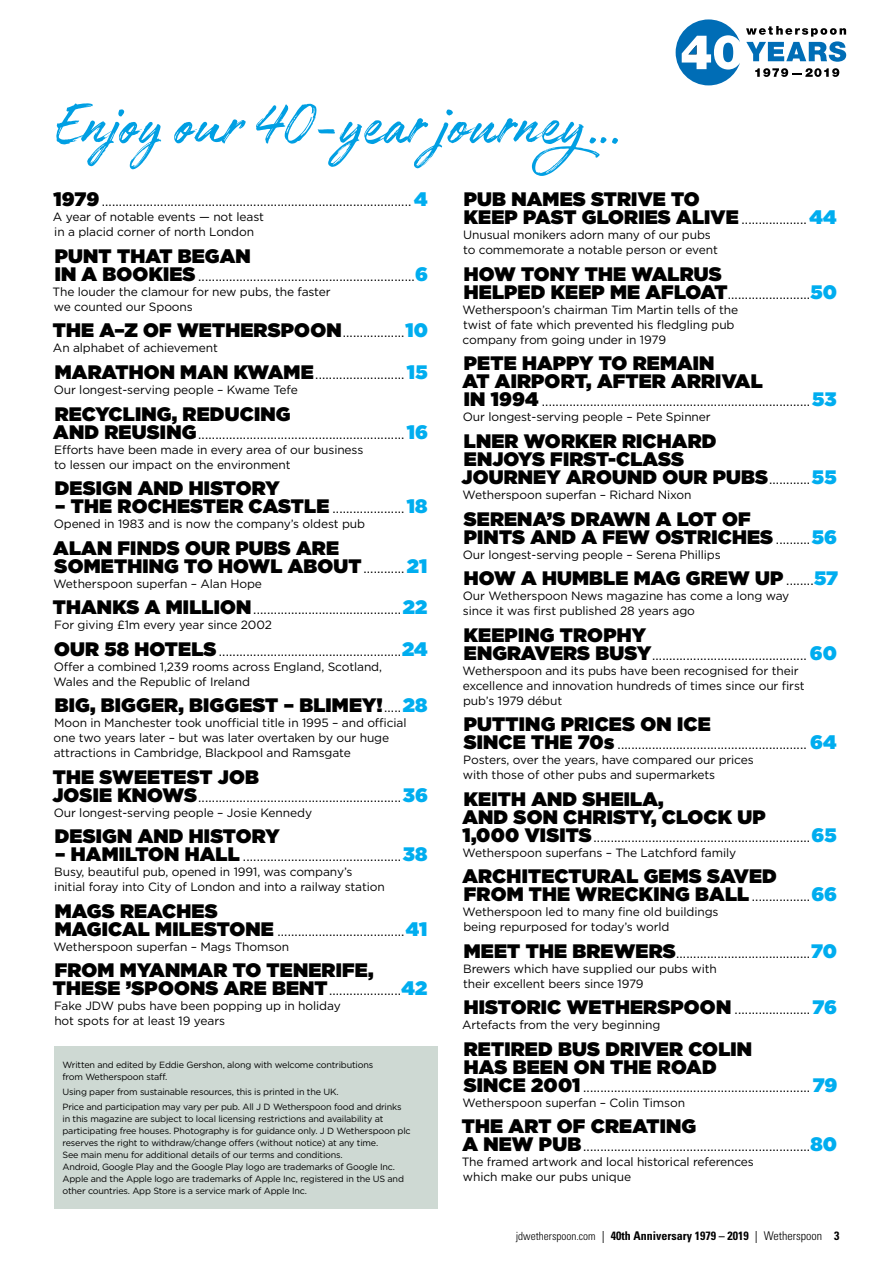
<style>
.page{position:relative;width:893px;height:1263px;background:#fff}
.page>*{position:absolute;margin:0;border:0;box-sizing:border-box;transform-origin:0 0}
.t1{font:67.5px "Authenia";color:#009fe3}
.t2{font:900 19.5px/18px "Gotham";letter-spacing:.01em;color:#000}
.t3{font:13.5px "Gotham";color:#000}
.t4{font:12px/15px "Gotham";letter-spacing:-.01em;color:#000}
.t5{font:700 condensed 12px "Univers LT Std";color:#000}
.t6{font:9px/12px "Gotham";letter-spacing:-.02em;color:#000}
.s1{font-weight:900;font-size:19.5px}
.s2{font-weight:900;font-size:19.5px;color:#00adef}
.s3{font-weight:400;font-size:13.5px}
.s4{color:#00adef}
.s5{font-weight:300;font-size:11.25px}
.s6{font-weight:400}
.s7{font-weight:300}
</style>
<div class="page">
<div style="left:54px;top:1046px;width:384px;height:163px;background:#ced9d3"></div>
<svg style="left:676px;top:19px;width:64px;height:66px"></svg>
<div style="left:723px;top:43px;width:10px;height:19px;background:#006db6;border-radius:50%"></div>
<svg style="left:746px;top:26px;width:100px;height:36px"></svg>
<svg style="left:755px;top:68px;width:84px;height:9px"></svg>
<h1 class="t1" style="left:54px;top:90px;width:576px">Enjoy our 40-year journey…</h1>
<p class="t3" style="left:53px;top:193px;width:376px"><span class="s1">1979</span> .......................................................................................... <span class="s2">4</span></p>
<p class="t4" style="left:53px;top:209px;width:212px">A year of notable events — not least in a placid corner of north London</p>
<h2 class="t2" style="left:55px;top:247px;width:197px">PUNT THAT BEGAN</h2>
<p class="t3" style="left:55px;top:268px;width:375px"><span class="s1">IN A BOOKIES</span> ...............................................................<span class="s2">6</span></p>
<p class="t4" style="left:53px;top:284px;width:279px">The louder the clamour for new pubs, the faster we counted our Spoons</p>
<h2 class="t2" style="left:53px;top:321px;width:377px">THE A–Z OF WETHERSPOON<span class="s3">..................</span><span class="s4">10</span></h2>
<p class="t4" style="left:53px;top:340px;width:166px">An alphabet of achievement</p>
<p class="t3" style="left:55px;top:366px;width:374px"><span class="s1">MARATHON MAN KWAME</span>.......................... <span class="s2">15</span></p>
<p class="t4" style="left:54px;top:382px;width:246px">Our longest-serving people – Kwame Tefe</p>
<h2 class="t2" style="left:55px;top:404px;width:237px">RECYCLING, REDUCING</h2>
<p class="t3" style="left:53px;top:425px;width:376px"><span class="s1">AND REUSING</span>............................................................ <span class="s2">16</span></p>
<p class="t4" style="left:54px;top:441px;width:311px">Efforts have been made in every area of our business to lessen our impact on the environment</p>
<h2 class="t2" style="left:55px;top:479px;width:226px">DESIGN AND HISTORY</h2>
<p class="t3" style="left:55px;top:500px;width:374px"><span class="s1">– THE ROCHESTER CASTLE</span> ..................... <span class="s2">18</span></p>
<p class="t4" style="left:54px;top:516px;width:313px">Opened in 1983 and is now the company’s oldest pub</p>
<h2 class="t2" style="left:53px;top:538px;width:375px">ALAN FINDS OUR PUBS ARE<br>SOMETHING TO HOWL ABOUT<span class="s3">............</span><span class="s4">21</span></h2>
<p class="t4" style="left:54px;top:575px;width:210px">Wetherspoon superfan – Alan Hope</p>
<p class="t3" style="left:53px;top:601px;width:376px"><span class="s1">THANKS A MILLION</span>...........................................<span class="s2">22</span></p>
<p class="t4" style="left:54px;top:617px;width:219px">For giving £1m every year since 2002</p>
<p class="t3" style="left:54px;top:642px;width:375px"><span class="s1">OUR 58 HOTELS</span> .....................................................<span class="s2">24</span></p>
<p class="t4" style="left:54px;top:658px;width:330px">Offer a combined 1,239 rooms across England, Scotland,<br>Wales and the Republic of Ireland</p>
<h2 class="t2" style="left:55px;top:696px;width:374px">BIG, BIGGER, BIGGEST – BLIMEY!<span class="s3">.....</span><span class="s4">28</span></h2>
<p class="t4" style="left:53px;top:715px;width:355px">Moon in Manchester took unofficial title in 1995 – and official one two years later – but was later overtaken by our huge attractions in Cambridge, Blackpool and Ramsgate</p>
<h2 class="t2" style="left:53px;top:767px;width:208px">THE SWEETEST JOB</h2>
<p class="t3" style="left:52px;top:788px;width:377px"><span class="s1">JOSIE KNOWS</span>...........................................................<span class="s2">36</span></p>
<p class="t4" style="left:54px;top:804px;width:260px">Our longest-serving people – Josie Kennedy</p>
<h2 class="t2" style="left:55px;top:827px;width:226px">DESIGN AND HISTORY</h2>
<p class="t3" style="left:55px;top:848px;width:374px"><span class="s1">– HAMILTON HALL</span> ..............................................<span class="s2">38</span></p>
<p class="t4" style="left:54px;top:864px;width:332px">Busy, beautiful pub, opened in 1991, was company’s initial foray into City of London and into a railway station</p>
<h2 class="t2" style="left:55px;top:901px;width:164px">MAGS REACHES</h2>
<p class="t3" style="left:55px;top:922px;width:374px"><span class="s1">MAGICAL MILESTONE</span> .....................................<span class="s2">41</span></p>
<p class="t4" style="left:54px;top:938px;width:237px">Wetherspoon superfan – Mags Thomson</p>
<h2 class="t2" style="left:55px;top:961px;width:320px">FROM MYANMAR TO TENERIFE,</h2>
<p class="t3" style="left:53px;top:982px;width:376px"><span class="s1">THESE ’SPOONS ARE BENT</span>.....................<span class="s2">42</span></p>
<p class="t4" style="left:54px;top:998px;width:288px">Fake JDW pubs have been popping up in holiday hot spots for at least 19 years</p>
<h2 class="t2" style="left:464px;top:190px;width:374px">PUB NAMES STRIVE TO<br>KEEP PAST GLORIES ALIVE <span class="s3">...................</span> <span class="s4">44</span></h2>
<p class="t4" style="left:463px;top:227px;width:256px">Unusual monikers adorn many of our pubs to commemorate a notable person or event</p>
<h2 class="t2" style="left:464px;top:265px;width:259px">HOW TONY THE WALRUS</h2>
<p class="t3" style="left:464px;top:286px;width:375px"><span class="s1">HELPED KEEP ME AFLOAT</span>........................<span class="s2">50</span></p>
<p class="t4" style="left:463px;top:302px;width:277px">Wetherspoon’s chairman Tim Martin tells of the twist of fate which prevented his fledgling pub company from going under in 1979</p>
<h2 class="t2" style="left:462px;top:354px;width:302px">PETE HAPPY TO REMAIN<br>AT AIRPORT, AFTER ARRIVAL</h2>
<p class="t3" style="left:464px;top:393px;width:374px"><span class="s1">IN 1994</span> ..............................................................................<span class="s2">53</span></p>
<p class="t4" style="left:463px;top:409px;width:249px">Our longest-serving people – Pete Spinner</p>
<h2 class="t2" style="left:462px;top:432px;width:377px">LNER WORKER RICHARD<br>ENJOYS FIRST-CLASS<br>JOURNEY AROUND OUR PUBS<span class="s3">............</span><span class="s4">55</span></h2>
<p class="t4" style="left:463px;top:487px;width:230px">Wetherspoon superfan – Richard Nixon</p>
<h2 class="t2" style="left:464px;top:509px;width:375px">SERENA’S DRAWN A LOT OF<br>PINTS AND A FEW OSTRICHES <span class="s3">..........</span><span class="s4">56</span></h2>
<p class="t4" style="left:463px;top:546px;width:259px">Our longest-serving people – Serena Phillips</p>
<h2 class="t2" style="left:464px;top:569px;width:376px">HOW A HUMBLE MAG GREW UP <span class="s3">........</span><span class="s4">57</span></h2>
<p class="t4" style="left:463px;top:588px;width:328px">Our Wetherspoon News magazine has come a long way since it was first published 28 years ago</p>
<h2 class="t2" style="left:464px;top:625px;width:184px">KEEPING TROPHY</h2>
<p class="t3" style="left:464px;top:646px;width:375px"><span class="s1">ENGRAVERS BUSY</span>............................................. <span class="s2">60</span></p>
<p class="t4" style="left:463px;top:662px;width:343px">Wetherspoon and its pubs have been recognised for their excellence and innovation hundreds of times since our first pub’s 1979 début</p>
<h2 class="t2" style="left:464px;top:715px;width:248px">PUTTING PRICES ON ICE</h2>
<p class="t3" style="left:464px;top:736px;width:374px"><span class="s1">SINCE THE 70s</span> ....................................................... <span class="s2">64</span></p>
<p class="t4" style="left:463px;top:752px;width:292px">Posters, over the years, have compared our prices with those of other pubs and supermarkets</p>
<h2 class="t2" style="left:462px;top:789px;width:305px">KEITH AND SHEILA,<br>AND SON CHRISTY, CLOCK UP</h2>
<p class="t3" style="left:463px;top:828px;width:376px"><span class="s1">1,000 VISITS</span>...............................................................<span class="s2">65</span></p>
<p class="t4" style="left:463px;top:844px;width:275px">Wetherspoon superfans – The Latchford family</p>
<h2 class="t2" style="left:462px;top:867px;width:376px">ARCHITECTURAL GEMS SAVED<br>FROM THE WRECKING BALL <span class="s3">.................</span><span class="s4">66</span></h2>
<p class="t4" style="left:463px;top:904px;width:257px">Wetherspoon led to many fine old buildings being repurposed for today’s world</p>
<p class="t3" style="left:464px;top:944px;width:375px"><span class="s1">MEET THE BREWERS</span>.......................................<span class="s2">70</span></p>
<p class="t4" style="left:463px;top:960px;width:255px">Brewers which have supplied our pubs with their excellent beers since 1979</p>
<p class="t3" style="left:464px;top:1001px;width:375px"><span class="s1">HISTORIC WETHERSPOON</span> ...................... <span class="s2">76</span></p>
<p class="t4" style="left:462px;top:1017px;width:200px">Artefacts from the very beginning</p>
<h2 class="t2" style="left:464px;top:1039px;width:290px">RETIRED BUS DRIVER COLIN<br>HAS BEEN ON THE ROAD</h2>
<p class="t3" style="left:464px;top:1078px;width:375px"><span class="s1">SINCE 2001</span> .................................................................. <span class="s2">79</span></p>
<p class="t4" style="left:463px;top:1094px;width:224px">Wetherspoon superfan – Colin Timson</p>
<h2 class="t2" style="left:462px;top:1117px;width:236px">THE ART OF CREATING</h2>
<p class="t3" style="left:462px;top:1138px;width:376px"><span class="s1">A NEW PUB</span>..................................................................<span class="s2">80</span></p>
<p class="t4" style="left:462px;top:1154px;width:294px">The framed artwork and local historical references which make our pubs unique</p>
<p class="t6" style="left:63px;top:1059px;width:312px">Written and edited by Eddie Gershon, along with welcome contributions from Wetherspoon staff.</p>
<p class="t6" style="left:63px;top:1084px;width:341px;line-height:15px">Using paper from sustainable resources, this is printed in the UK.<br>Price and participation may vary per pub. All J D Wetherspoon food and drinks</p>
<p class="t6" style="left:63px;top:1113px;width:350px">in this magazine are subject to local licensing restrictions and availability at participating free houses. Photography is for guidance only. J D Wetherspoon plc reserves the right to withdraw/change offers (without notice) at any time.<br>See main menu for additional details of our terms and conditions.<br>Android, Google Play and the Google Play logo are trademarks of Google Inc.<br>Apple and the Apple logo are trademarks of Apple Inc, registered in the US and other countries. App Store is a service mark of Apple Inc.</p>
<p class="t5" style="left:516px;top:1228px;width:325px"><span class="s5">jdwetherspoon.com</span> <span class="s6">|</span> 40th Anniversary 1979 – 2019 <span class="s6">|</span> <span class="s7">Wetherspoon</span> 3</p>
</div>
